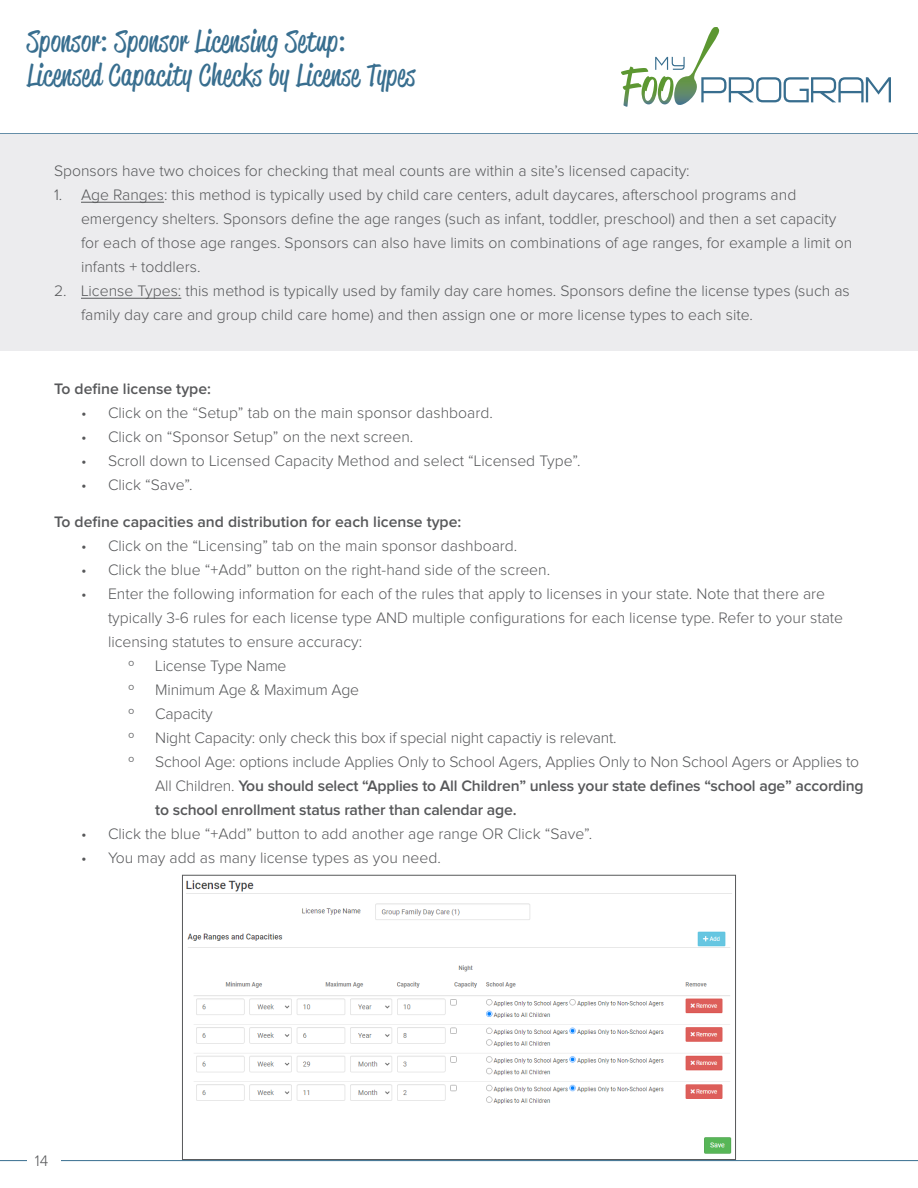
<style>
.page{position:relative;width:918px;height:1188px;background:#fff}
.page>*{position:absolute;margin:0;border:0;box-sizing:border-box;transform-origin:0 0}
.t1{font:30px/34.5px "Reklame Script Regular DEMO";letter-spacing:.025em;color:#386e8f}
.t2{font:300 15.75px/24px "Proxima Nova";color:#57585a}
.t3{font:600 15.75px/24px "Proxima Nova";letter-spacing:-.01em;color:#57585a}
.s1{font-family:"Proxima Nova";font-weight:600}
.s2{font-weight:300}
</style>
<div class="page">
<hr style="left:0;top:1160px;width:918px;height:1px;background:#386e8f">
<div style="left:27px;top:1145px;width:34px;height:34px;background:#fff"></div>
<svg style="left:621px;top:27px;width:270px;height:80px"></svg>
<hr style="left:0;top:133px;width:918px;height:1px;background:#386e8f">
<img style="left:186px;top:880px;width:546px;height:274px">
<div style="left:182px;top:875px;width:554px;height:285px;border:1px solid #57585a"></div>
<div style="left:0;top:135px;width:918px;height:216px;background:#ececee"></div>
<hr style="left:81px;top:202px;width:83px;height:1px;background:#57585a">
<hr style="left:81px;top:298px;width:100px;height:1px;background:#57585a">
<p class="t1" style="left:27px;top:26px;width:390px">Sponsor<span class="s1">:</span> Sponsor Licensing Setup<span class="s1">:<br></span>Licensed Capacity Checks by License Types</p>
<p class="t2" style="left:54px;top:160px;width:637px">Sponsors have two choices for checking that meal counts are within a site’s licensed capacity:</p>
<p class="t2" style="left:81px;top:184px;width:773px;text-indent:-27px">1. Age Ranges: this method is typically used by child care centers, adult daycares, afterschool programs and emergency shelters. Sponsors define the age ranges (such as infant, toddler, preschool) and then a set capacity for each of those age ranges. Sponsors can also have limits on combinations of age ranges, for example a limit on infants + toddlers.</p>
<p class="t2" style="left:81px;top:280px;width:770px;text-indent:-27px">2. License Types: this method is typically used by family day care homes. Sponsors define the license types (such as family day care and group child care home) and then assign one or more license types to each site.</p>
<p class="t3" style="left:54px;top:377px;width:158px">To define license type:</p>
<p class="t2" style="left:81px;top:401px;width:413px">• Click on the “Setup” tab on the main sponsor dashboard.</p>
<p class="t2" style="left:81px;top:425px;width:334px">• Click on “Sponsor Setup” on the next screen.</p>
<p class="t2" style="left:81px;top:449px;width:501px">• Scroll down to Licensed Capacity Method and select “Licensed Type”.</p>
<p class="t2" style="left:81px;top:473px;width:113px">• Click “Save”.</p>
<p class="t3" style="left:54px;top:511px;width:409px">To define capacities and distribution for each license type:</p>
<p class="t2" style="left:81px;top:535px;width:438px">• Click on the “Licensing” tab on the main sponsor dashboard.</p>
<p class="t2" style="left:81px;top:559px;width:471px">• Click the blue “+Add” button on the right-hand side of the screen.</p>
<p class="t2" style="left:108px;top:583px;width:737px;text-indent:-27px">• Enter the following information for each of the rules that apply to licenses in your state. Note that there are typically 3-6 rules for each license type AND multiple configurations for each license type. Refer to your state licensing statutes to ensure accuracy:</p>
<p class="t2" style="left:128px;top:655px;width:8px">º</p>
<p class="t2" style="left:155px;top:655px;width:133px">License Type Name</p>
<p class="t2" style="left:128px;top:679px;width:8px">º</p>
<p class="t2" style="left:155px;top:679px;width:206px">Minimum Age &amp; Maximum Age</p>
<p class="t2" style="left:128px;top:703px;width:8px">º</p>
<p class="t2" style="left:155px;top:703px;width:59px">Capacity</p>
<p class="t2" style="left:128px;top:727px;width:8px">º</p>
<p class="t2" style="left:155px;top:727px;width:463px">Night Capacity: only check this box if special night capactiy is relevant.</p>
<p class="t2" style="left:128px;top:751px;width:8px">º</p>
<p class="t3" style="left:155px;top:751px;width:710px"><span class="s2">School Age: options include Applies Only to School Agers, Applies Only to Non School Agers or Applies to<br>All Children.</span> You should select “Applies to All Children” unless your state defines “school age” according to school enrollment status rather than calendar age.</p>
<p class="t2" style="left:81px;top:823px;width:513px">• Click the blue “+Add” button to add another age range OR Click “Save”.</p>
<p class="t2" style="left:81px;top:847px;width:361px">• You may add as many license types as you need.</p>
<p class="t2" style="left:35px;top:1149px;width:15px">14</p>
</div>
